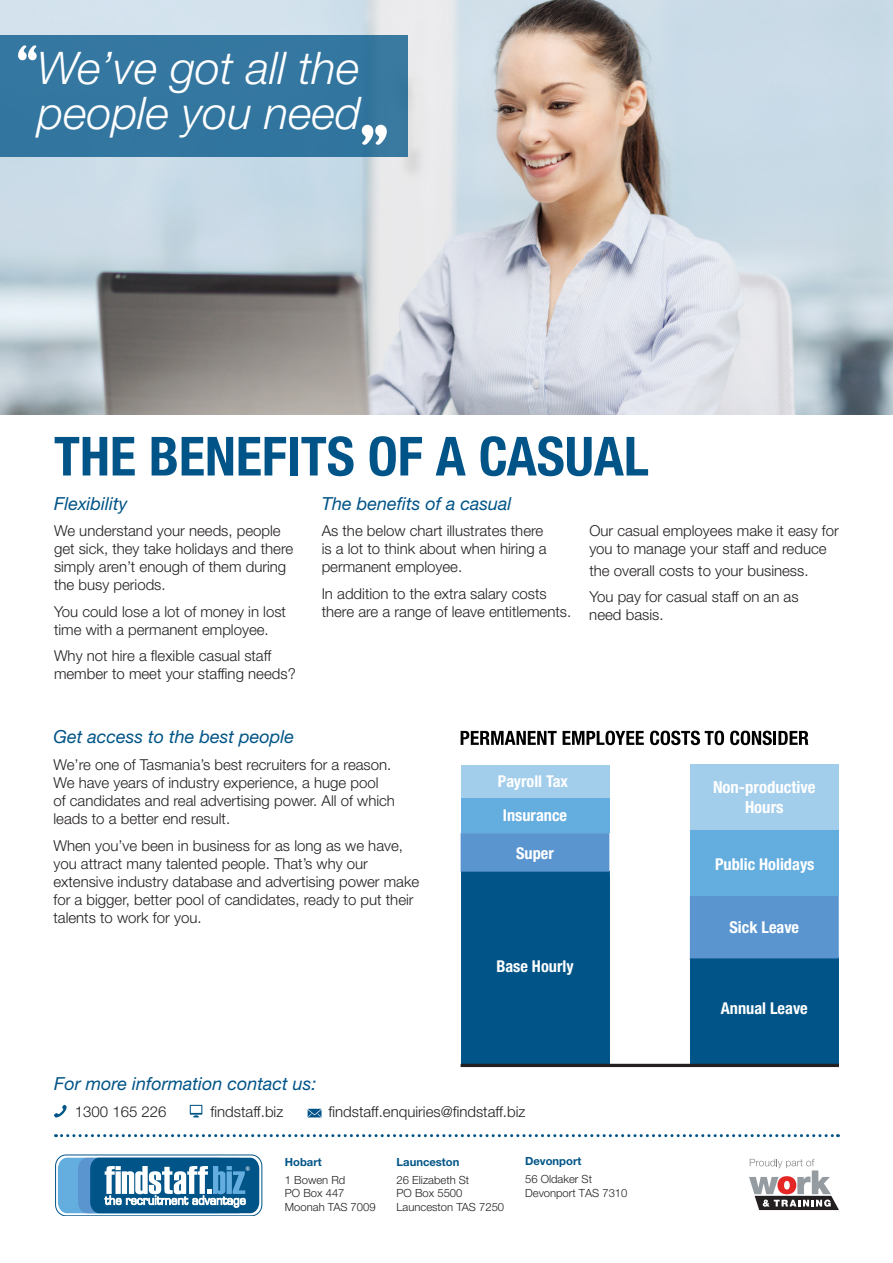
<style>
.page{position:relative;width:893px;height:1263px;background:#fff}
.page>*{position:absolute;margin:0;border:0;box-sizing:border-box;transform-origin:0 0}
.t1{font:700 condensed 54px "Helvetica Neue LT Std";color:#005487}
.t2{font:italic 300 45px/45px "Helvetica Neue LT Std";color:#fff}
.t3{font:italic 18px "Helvetica Neue LT Std";color:#005487}
.t4{font:700 condensed 16.65px/20.1px "Helvetica Neue LT Std";color:#fff;text-align:center}
.t5{font:700 condensed 16.35px "Helvetica Neue LT Std";color:#fff}
.t6{font:300 15px/18px "Helvetica Neue LT Std";color:#231f20}
.t7{font:300 11.25px/13.5px "Helvetica Neue LT Std";color:#231f20}
.t8{font:700 11.25px "Helvetica Neue LT Std";color:#005487}
.t9{font:7.2px "Courier";color:#fff;scale:.95 1}
</style>
<div class="page">
<svg style="left:56px;top:1134px;width:782px;height:3px"></svg>
<svg style="left:56px;top:1155px;width:206px;height:60px"></svg>
<div style="left:55px;top:1154px;width:207px;height:61px;border:1px solid #005487;border-radius:11px"></div>
<svg style="left:58px;top:1158px;width:201px;height:55px"></svg>
<svg style="left:749px;top:1159px;width:90px;height:51px"></svg>
<img style="left:0;top:0;width:893px;height:414px">
<div style="left:0;top:36px;width:408px;height:121px;background:#33769f"></div>
<svg style="left:18px;top:45px;width:19px;height:15px"></svg>
<svg style="left:362px;top:125px;width:25px;height:20px"></svg>
<div style="left:461px;top:871px;width:148px;height:193px;background:#005487"></div>
<div style="left:461px;top:833px;width:148px;height:39px;background:#5a95cf"></div>
<div style="left:461px;top:798px;width:148px;height:35px;background:#64addf"></div>
<div style="left:461px;top:765px;width:148px;height:34px;background:#a2cdeb"></div>
<div style="left:690px;top:958px;width:149px;height:106px;background:#005487"></div>
<div style="left:690px;top:895px;width:149px;height:64px;background:#5a95cf"></div>
<div style="left:690px;top:830px;width:149px;height:65px;background:#64addf"></div>
<hr style="left:461px;top:1064px;width:378px;height:3px;background:#231f20">
<svg style="left:461px;top:731px;width:96px;height:14px"></svg>
<svg style="left:563px;top:731px;width:81px;height:14px"></svg>
<svg style="left:730px;top:731px;width:42px;height:14px"></svg>
<hr style="left:773px;top:731px;width:3px;height:14px;background:#000">
<svg style="left:778px;top:731px;width:30px;height:14px"></svg>
<svg style="left:650px;top:731px;width:74px;height:14px"></svg>
<div style="left:690px;top:765px;width:149px;height:65px;background:#a2cdeb"></div>
<svg style="left:190px;top:1105px;width:12px;height:12px"></svg>
<svg style="left:54px;top:1104px;width:13px;height:14px"></svg>
<svg style="left:308px;top:1109px;width:13px;height:8px"></svg>
<p class="t2" style="left:38px;top:45px;width:325px">We’ve got all the people you need</p>
<p class="t1" style="left:54px;top:424px;width:596px">THE BENEFITS OF A CASUAL</p>
<p class="t3" style="left:54px;top:492px;width:75px">Flexibility</p>
<p class="t6" style="left:54px;top:521px;width:241px">We understand your needs, people get sick, they take holidays and there simply aren’t enough of them during the busy periods.</p>
<p class="t6" style="left:54px;top:602px;width:234px">You could lose a lot of money in lost time with a permanent employee.</p>
<p class="t6" style="left:54px;top:646px;width:243px">Why not hire a flexible casual staff member to meet your staffing needs?</p>
<p class="t3" style="left:322px;top:492px;width:191px">The benefits of a casual</p>
<p class="t6" style="left:322px;top:521px;width:227px">As the below chart illustrates there is a lot to think about when hiring a permanent employee.</p>
<p class="t6" style="left:322px;top:584px;width:251px">In addition to the extra salary costs there are a range of leave entitlements.</p>
<p class="t6" style="left:589px;top:521px;width:251px">Our casual employees make it easy for you to manage your staff and reduce</p>
<p class="t6" style="left:589px;top:561px;width:221px">the overall costs to your business.</p>
<p class="t6" style="left:589px;top:588px;width:211px">You pay for casual staff on an as need basis.</p>
<p class="t3" style="left:53px;top:726px;width:242px">Get access to the best people</p>
<p class="t6" style="left:53px;top:755px;width:343px">We’re one of Tasmania’s best recruiters for a reason.<br>We have years of industry experience, a huge pool<br>of candidates and real advertising power. All of which leads to a better end result.</p>
<p class="t6" style="left:53px;top:836px;width:367px">When you’ve been in business for as long as we have, you attract many talented people. That’s why our extensive industry database and advertising power make for a bigger, better pool of candidates, ready to put their talents to work for you.</p>
<p class="t5" style="left:498px;top:771px;width:72px">Payroll Tax</p>
<p class="t5" style="left:503px;top:805px;width:66px">Insurance</p>
<p class="t5" style="left:516px;top:843px;width:39px">Super</p>
<p class="t5" style="left:496px;top:956px;width:79px">Base Hourly</p>
<p class="t3" style="left:54px;top:1073px;width:264px">For more information contact us:</p>
<p class="t6" style="left:75px;top:1102px;width:93px">1300 165 226</p>
<p class="t6" style="left:211px;top:1102px;width:74px">findstaff.biz</p>
<p class="t6" style="left:328px;top:1103px;width:198px">findstaff.enquiries@findstaff.biz</p>
<p class="t9" style="left:246px;top:1163px;width:6px">®</p>
<p class="t8" style="left:285px;top:1155px;width:38px">Hobart</p>
<p class="t7" style="left:285px;top:1173px;width:92px">1 Bowen Rd<br>PO Box 447<br>Moonah TAS 7009</p>
<p class="t8" style="left:397px;top:1155px;width:64px">Launceston</p>
<p class="t7" style="left:397px;top:1173px;width:109px">26 Elizabeth St<br>PO Box 5500<br>Launceston TAS 7250</p>
<p class="t8" style="left:525px;top:1154px;width:58px">Devonport</p>
<p class="t7" style="left:525px;top:1172px;width:104px">56 Oldaker St<br>Devonport TAS 7310</p>
<p class="t4" style="left:713px;top:777px;width:104px">Non-productive<br>Hours</p>
<p class="t5" style="left:715px;top:854px;width:101px">Public Holidays</p>
<p class="t5" style="left:729px;top:917px;width:71px">Sick Leave</p>
<p class="t5" style="left:721px;top:998px;width:89px">Annual Leave</p>
</div>
